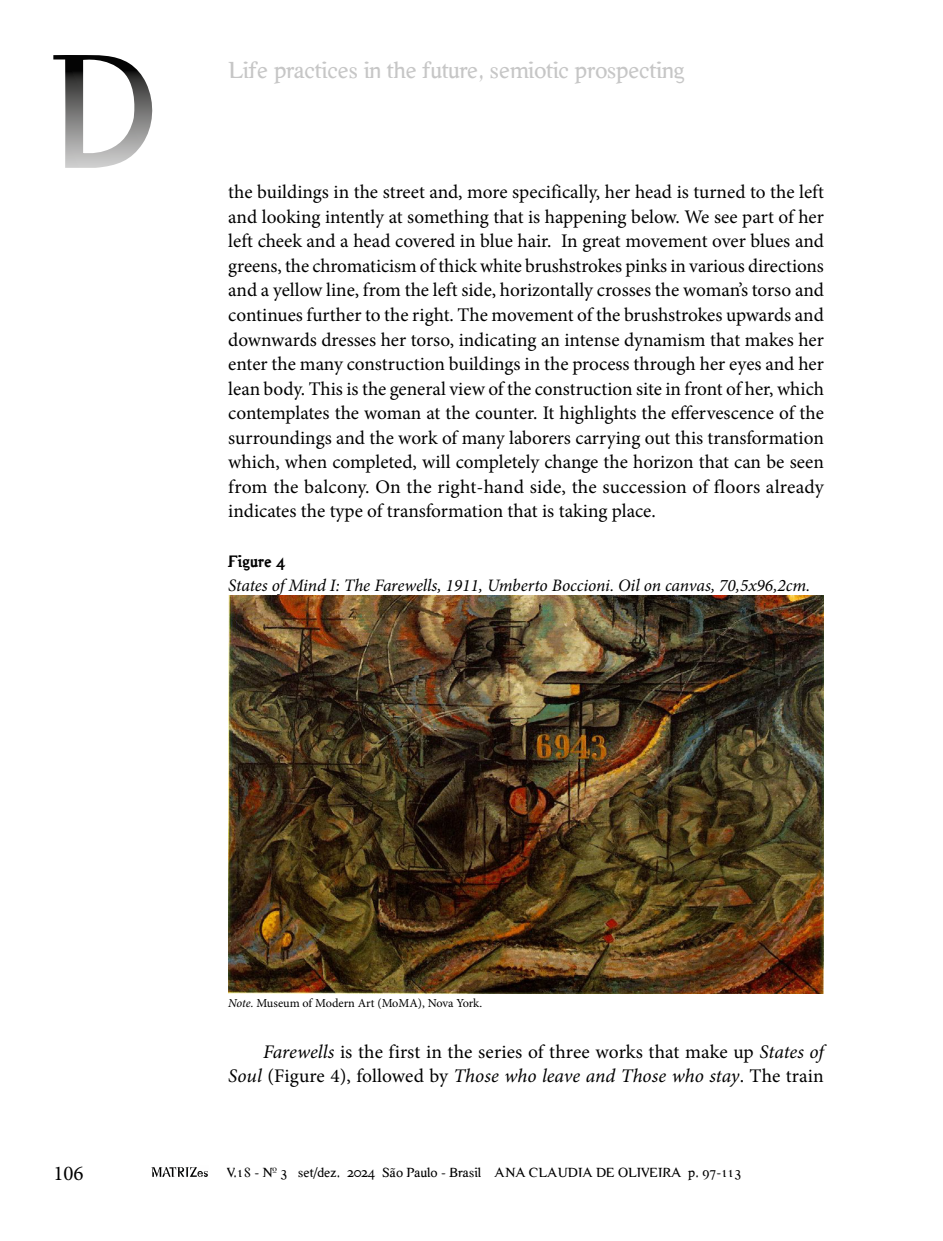
<style>
.page{position:relative;width:943px;height:1241px;background:#fff}
.page>*{position:absolute;margin:0;border:0;box-sizing:border-box;transform-origin:0 0}
.t1{font:24.5px "Hard Times";letter-spacing:-.01em;color:#c6c6c6}
.t2{font:21px "Minion Pro";color:#000}
.t3{font:19.25px/24.5px "Minion Pro";color:#000;text-align:justify}
.t4{font:italic 17.5px "Minion Pro";letter-spacing:-.005em;color:#000}
.t5{font:700 17.5px "Hard Times";color:#000}
.t6{font:14px "Hard Times";color:#000}
.t7{font:12.25px "Minion Pro";color:#000}
.s1{font-style:italic}
</style>
<div class="page">
<svg style="left:151px;top:1167px;width:57px;height:10px"></svg>
<svg style="left:53px;top:55px;width:100px;height:113px"></svg>
<img style="left:229px;top:595px;width:594px;height:398px">
<p class="t1" style="left:228px;top:56px;width:458px">Life practices in the future, semiotic prospecting</p>
<p class="t3" style="left:228px;top:180px;width:597px">the buildings in the street and, more specifically, her head is turned to the left and looking intently at something that is happening below. We see part of her left cheek and a head covered in blue hair. In great movement over blues and greens, the chromaticism of thick white brushstrokes pinks in various directions and a yellow line, from the left side, horizontally crosses the woman’s torso and continues further to the right. The movement of the brushstrokes upwards and downwards dresses her torso, indicating an intense dynamism that makes her enter the many construction buildings in the process through her eyes and her lean body. This is the general view of the construction site in front of her, which contemplates the woman at the counter. It highlights the effervescence of the surroundings and the work of many laborers carrying out this transformation which, when completed, will completely change the horizon that can be seen from the balcony. On the right-hand side, the succession of floors already indicates the type of transformation that is taking place.</p>
<p class="t5" style="left:228px;top:549px;width:58px">Figure 4</p>
<p class="t4" style="left:228px;top:573px;width:583px">States of Mind I: The Farewells, 1911, Umberto Boccioni. Oil on canvas, 70,5x96,2cm.</p>
<p class="t7" style="left:228px;top:994px;width:255px"><span class="s1">Note.</span> Museum of Modern Art (MoMA), Nova York.</p>
<p class="t3" style="left:228px;top:1039px;width:597px;text-align:right"><span class="s1">Farewells</span> is the first in the series of three works that make up <span class="s1">States of<br>Soul</span> (Figure 4), followed by <span class="s1">Those who leave and Those who stay</span>. The train</p>
<p class="t2" style="left:53px;top:1158px;width:32px">106</p>
<p class="t6" style="left:227px;top:1164px;width:516px">V.18 - Nº 3 set/dez. 2024 São Paulo - Brasil ANA CLAUDIA DE OLIVEIRA p. 97-113</p>
</div>
